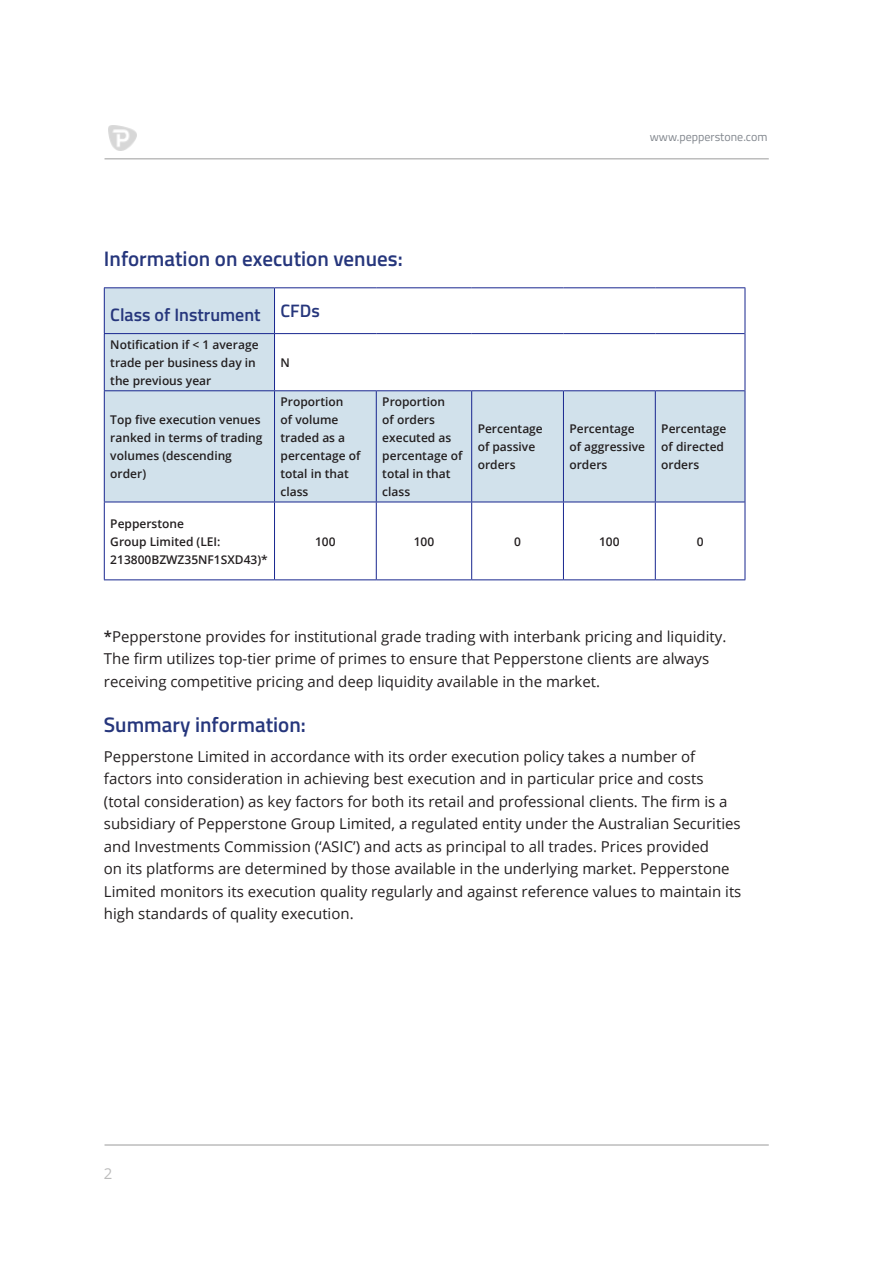
<style>
.page{position:relative;width:893px;height:1263px;background:#fff}
.page>*{position:absolute;margin:0;border:0;box-sizing:border-box;transform-origin:0 0}
.Para-style01{font:600 21px "Titillium Web";color:#26367c}
.Para-style01-2{font:600 18px "Titillium Web";color:#26367c}
.Para-style01-3{font:15px/22.5px "Open Sans";color:#231f20}
.t1{font:15px "Open Sans";color:#bcbcbc}
.Table_font{font:600 12px/18px "Open Sans";color:#231f20}
.t2{font:12px "Titillium Web";color:#82878e}
.s1{font-weight:600}
</style>
<div class="page">
<hr style="left:105px;top:158px;width:664px;height:2px;background:#bcbcbc">
<hr style="left:105px;top:1144px;width:664px;height:2px;background:#bcbcbc">
<img style="left:108px;top:125px;width:29px;height:26px">
<div style="left:104px;top:288px;width:170px;height:46px;background:#d1e1eb"></div>
<svg style="left:105px;top:334px;width:640px;height:168px;fill:#d1e1eb"></svg>
<hr style="left:274px;top:288px;width:1px;height:45px;background:#18268f">
<hr style="left:745px;top:288px;width:1px;height:46px;background:#18268f">
<hr style="left:274px;top:334px;width:1px;height:56px;background:#18268f">
<hr style="left:745px;top:334px;width:1px;height:57px;background:#18268f">
<hr style="left:274px;top:391px;width:1px;height:111px;background:#18268f">
<hr style="left:376px;top:391px;width:1px;height:111px;background:#18268f">
<hr style="left:471px;top:391px;width:1px;height:111px;background:#18268f">
<hr style="left:563px;top:391px;width:1px;height:111px;background:#18268f">
<hr style="left:655px;top:391px;width:1px;height:111px;background:#18268f">
<hr style="left:745px;top:391px;width:1px;height:111px;background:#18268f">
<hr style="left:274px;top:502px;width:1px;height:77px;background:#18268f">
<hr style="left:376px;top:502px;width:1px;height:77px;background:#18268f">
<hr style="left:471px;top:502px;width:1px;height:77px;background:#18268f">
<hr style="left:563px;top:502px;width:1px;height:77px;background:#18268f">
<hr style="left:655px;top:502px;width:1px;height:77px;background:#18268f">
<hr style="left:745px;top:502px;width:1px;height:77px;background:#18268f">
<hr style="left:104px;top:287px;width:170px;height:1px;background:#18268f">
<hr style="left:104px;top:288px;width:1px;height:45px;background:#18268f">
<hr style="left:274px;top:287px;width:102px;height:1px;background:#18268f">
<hr style="left:376px;top:287px;width:96px;height:1px;background:#18268f">
<hr style="left:472px;top:287px;width:91px;height:1px;background:#18268f">
<hr style="left:563px;top:287px;width:92px;height:1px;background:#18268f">
<hr style="left:655px;top:287px;width:90px;height:1px;background:#18268f">
<hr style="left:104px;top:333px;width:170px;height:1px;background:#18268f">
<hr style="left:104px;top:334px;width:1px;height:56px;background:#18268f">
<hr style="left:274px;top:333px;width:102px;height:1px;background:#18268f">
<hr style="left:376px;top:333px;width:96px;height:1px;background:#18268f">
<hr style="left:472px;top:333px;width:91px;height:1px;background:#18268f">
<hr style="left:563px;top:333px;width:92px;height:1px;background:#18268f">
<hr style="left:655px;top:333px;width:90px;height:1px;background:#18268f">
<hr style="left:104px;top:390px;width:170px;height:1px;background:#18268f">
<hr style="left:104px;top:391px;width:1px;height:111px;background:#18268f">
<hr style="left:274px;top:390px;width:102px;height:1px;background:#18268f">
<hr style="left:376px;top:390px;width:96px;height:1px;background:#18268f">
<hr style="left:472px;top:390px;width:91px;height:1px;background:#18268f">
<hr style="left:563px;top:390px;width:92px;height:1px;background:#18268f">
<hr style="left:655px;top:390px;width:90px;height:1px;background:#18268f">
<hr style="left:104px;top:502px;width:170px;height:1px;background:#18268f">
<hr style="left:104px;top:502px;width:1px;height:77px;background:#18268f">
<hr style="left:274px;top:502px;width:102px;height:1px;background:#18268f">
<hr style="left:376px;top:502px;width:96px;height:1px;background:#18268f">
<hr style="left:472px;top:502px;width:91px;height:1px;background:#18268f">
<hr style="left:563px;top:502px;width:92px;height:1px;background:#18268f">
<hr style="left:655px;top:502px;width:90px;height:1px;background:#18268f">
<hr style="left:104px;top:579px;width:170px;height:1px;background:#18268f">
<hr style="left:274px;top:579px;width:102px;height:1px;background:#18268f">
<hr style="left:376px;top:579px;width:96px;height:1px;background:#18268f">
<hr style="left:472px;top:579px;width:91px;height:1px;background:#18268f">
<hr style="left:563px;top:579px;width:92px;height:1px;background:#18268f">
<hr style="left:655px;top:579px;width:90px;height:1px;background:#18268f">
<p class="t2" style="left:650px;top:128px;width:119px">www.pepperstone.com</p>
<p class="Para-style01" style="left:104px;top:243px;width:300px">Information on execution venues:</p>
<p class="Para-style01-2" style="left:110px;top:301px;width:152px">Class of Instrument</p>
<p class="Para-style01-2" style="left:280px;top:297px;width:41px">CFDs</p>
<p class="Table_font" style="left:110px;top:335px;width:150px">Notification if &lt; 1 average trade per business day in the previous year</p>
<p class="Table_font" style="left:280px;top:353px;width:11px">N</p>
<p class="Table_font" style="left:110px;top:410px;width:154px">Top five execution venues ranked in terms of trading volumes (descending order)</p>
<p class="Table_font" style="left:280px;top:392px;width:82px">Proportion<br>of volume traded as a percentage of total in that class</p>
<p class="Table_font" style="left:382px;top:392px;width:82px">Proportion<br>of orders executed as percentage of total in that class</p>
<p class="Table_font" style="left:478px;top:419px;width:67px">Percentage of passive orders</p>
<p class="Table_font" style="left:569px;top:419px;width:77px">Percentage of aggressive orders</p>
<p class="Table_font" style="left:661px;top:419px;width:67px">Percentage of directed orders</p>
<p class="Table_font" style="left:110px;top:514px;width:159px">Pepperstone<br>Group Limited (LEI:<br>213800BZWZ35NF1SXD43)*</p>
<p class="Table_font" style="left:315px;top:532px;width:22px">100</p>
<p class="Table_font" style="left:414px;top:532px;width:22px">100</p>
<p class="Table_font" style="left:514px;top:532px;width:8px">0</p>
<p class="Table_font" style="left:599px;top:532px;width:22px">100</p>
<p class="Table_font" style="left:697px;top:532px;width:8px">0</p>
<p class="Para-style01-3" style="left:104px;top:625px;width:624px"><span class="s1">*</span>Pepperstone provides for institutional grade trading with interbank pricing and liquidity.<br>The firm utilizes top-tier prime of primes to ensure that Pepperstone clients are always receiving competitive pricing and deep liquidity available in the market.</p>
<p class="Para-style01" style="left:104px;top:709px;width:203px">Summary information:</p>
<p class="Para-style01-3" style="left:104px;top:745px;width:639px">Pepperstone Limited in accordance with its order execution policy takes a number of factors into consideration in achieving best execution and in particular price and costs (total consideration) as key factors for both its retail and professional clients. The firm is a subsidiary of Pepperstone Group Limited, a regulated entity under the Australian Securities and Investments Commission (‘ASIC’) and acts as principal to all trades. Prices provided<br>on its platforms are determined by those available in the underlying market. Pepperstone Limited monitors its execution quality regularly and against reference values to maintain its high standards of quality execution.</p>
<p class="t1" style="left:104px;top:1163px;width:10px">2</p>
</div>
